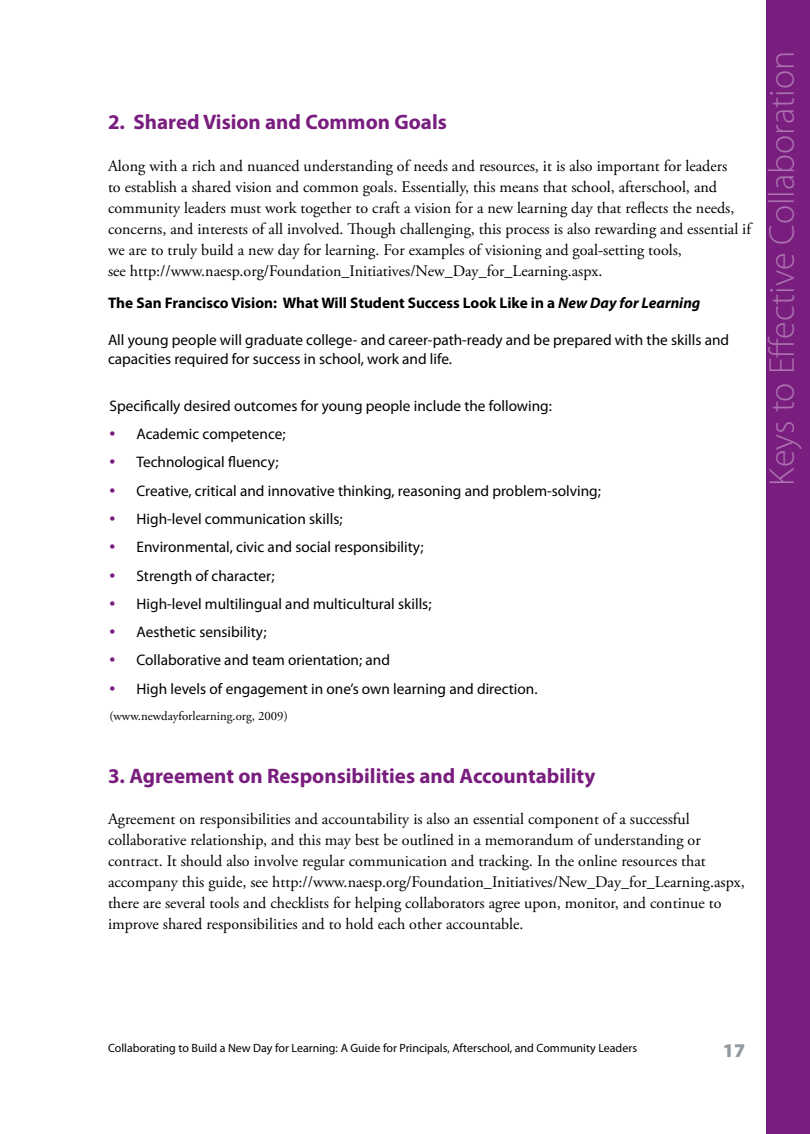
<style>
.page{position:relative;width:810px;height:1134px;background:#fff}
.page>*{position:absolute;margin:0;border:0;box-sizing:border-box;transform-origin:0 0}
.t1{font:300 36px "Myriad Pro";color:#ab71ae}
.t2{font:700 21px "Myriad Pro";color:#791d7e}
.t3{font:900 19.5px "Myriad Pro";color:#939ba1}
.t4{font:16.05px/21px "Adobe Garamond Pro";color:#000}
.t5{font:15.3px/18.6px "Myriad Pro";color:#000}
.t6{font:700 15.3px "Myriad Pro";color:#000}
.t7{font:12.75px "Adobe Garamond Pro";color:#000}
.t8{font:12px "Myriad Pro";color:#000}
.s1{font-style:italic}
.s2{font-size:21px;color:#791d7e}
</style>
<div class="page">
<div style="left:766px;top:0;width:44px;height:1134px;background:#791d7e"></div>
<h2 class="t2" style="left:108px;top:108px;width:340px">2. Shared Vision and Common Goals</h2>
<p class="t4" style="left:108px;top:156px;width:645px">Along with a rich and nuanced understanding of needs and resources, it is also important for leaders<br>to establish a shared vision and common goals. Essentially, this means that school, afterschool, and community leaders must work together to craft a vision for a new learning day that reflects the needs, concerns, and interests of all involved. Though challenging, this process is also rewarding and essential if we are to truly build a new day for learning. For examples of visioning and goal-setting tools,<br>see http://www.naesp.org/Foundation_Initiatives/New_Day_for_Learning.aspx.</p>
<p class="t6" style="left:108px;top:293px;width:594px">The San Francisco Vision: What Will Student Success Look Like in a <span class="s1">New Day for Learning</span></p>
<p class="t5" style="left:108px;top:330px;width:623px">All young people will graduate college- and career-path-ready and be prepared with the skills and capacities required for success in school, work and life.</p>
<p class="t5" style="left:109px;top:396px;width:444px">Specifically desired outcomes for young people include the following:</p>
<p class="t5" style="left:110px;top:424px;width:178px"><span class="s2">•</span> Academic competence;</p>
<p class="t5" style="left:110px;top:453px;width:171px"><span class="s2">•</span> Technological fluency;</p>
<p class="t5" style="left:110px;top:481px;width:493px"><span class="s2">•</span> Creative, critical and innovative thinking, reasoning and problem-solving;</p>
<p class="t5" style="left:110px;top:509px;width:235px"><span class="s2">•</span> High-level communication skills;</p>
<p class="t5" style="left:110px;top:538px;width:316px"><span class="s2">•</span> Environmental, civic and social responsibility;</p>
<p class="t5" style="left:110px;top:566px;width:167px"><span class="s2">•</span> Strength of character;</p>
<p class="t5" style="left:110px;top:594px;width:324px"><span class="s2">•</span> High-level multilingual and multicultural skills;</p>
<p class="t5" style="left:110px;top:622px;width:159px"><span class="s2">•</span> Aesthetic sensibility;</p>
<p class="t5" style="left:110px;top:651px;width:282px"><span class="s2">•</span> Collaborative and team orientation; and</p>
<p class="t5" style="left:110px;top:679px;width:430px"><span class="s2">•</span> High levels of engagement in one’s own learning and direction.</p>
<p class="t7" style="left:110px;top:708px;width:180px">(www.newdayforlearning.org, 2009)</p>
<h1 class="t1" style="left:760px;top:486px;width:436px;rotate:-90deg">Keys to Effective Collaboration</h1>
<h2 class="t2" style="left:108px;top:762px;width:489px">3. Agreement on Responsibilities and Accountability</h2>
<p class="t4" style="left:108px;top:809px;width:638px">Agreement on responsibilities and accountability is also an essential component of a successful collaborative relationship, and this may best be outlined in a memorandum of understanding or contract. It should also involve regular communication and tracking. In the online resources that accompany this guide, see http://www.naesp.org/Foundation_Initiatives/New_Day_for_Learning.aspx, there are several tools and checklists for helping collaborators agree upon, monitor, and continue to improve shared responsibilities and to hold each other accountable.</p>
<p class="t8" style="left:108px;top:1041px;width:531px">Collaborating to Build a New Day for Learning: A Guide for Principals, Afterschool, and Community Leaders</p>
<p class="t3" style="left:723px;top:1037px;width:24px">17</p>
</div>
